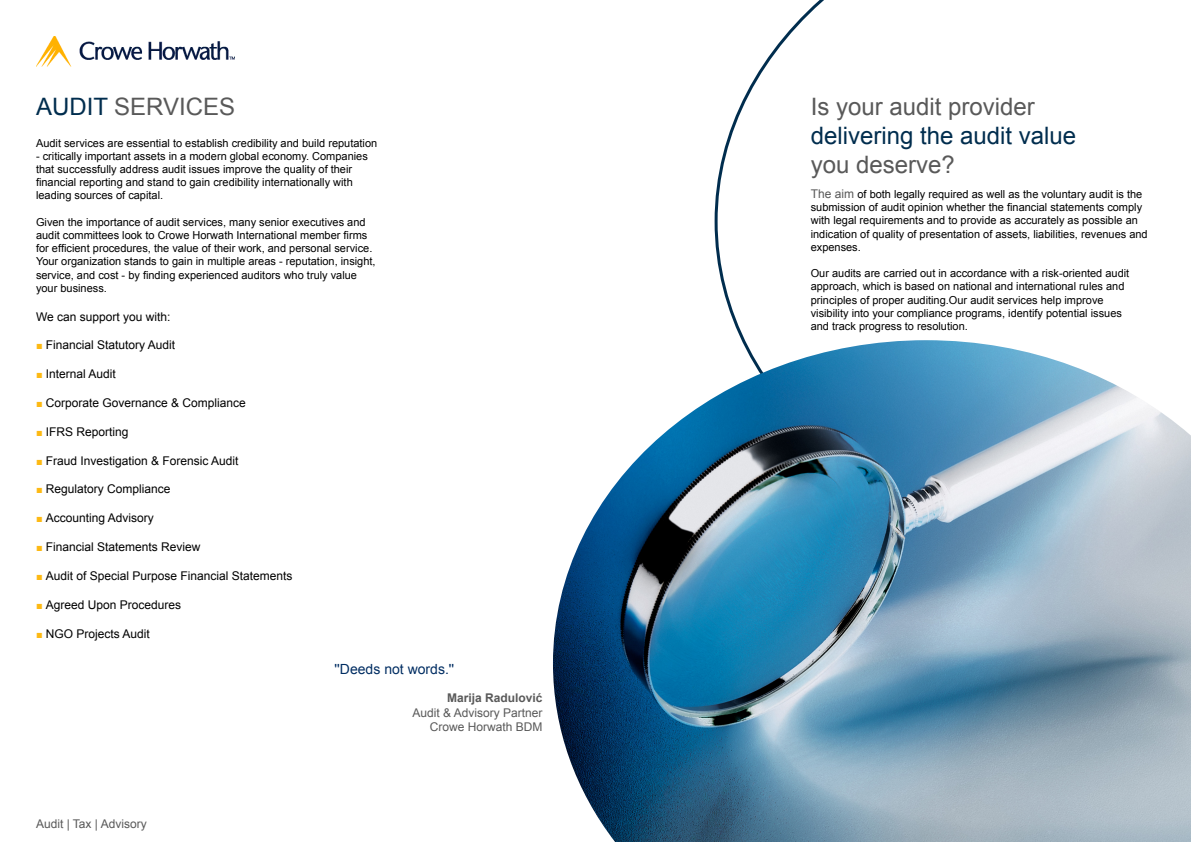
<style>
.page{position:relative;width:1191px;height:842px;background:#fff}
.page>*{position:absolute;margin:0;border:0;box-sizing:border-box;transform-origin:0 0}
.t1{font:24px "Arial";color:#595959}
.t2{font:24px "Arial";color:#002d4e}
.t3{font:14px "Arial";color:#002d62}
.t4{font:12px "Arial";color:#000}
.t5{font:12px/14.4px "Arial";color:#595959;text-align:right}
.t6{font:700 12px "Arial";color:#595959}
.t7{font:11px/13.2px "Arial";color:#000}
.s1{color:#002d4e}
.s2{font-size:11px;color:#fdb913}
.s3{font-size:12px;color:#595959}
</style>
<div class="page">
<svg style="left:714px;top:0;width:110px;height:340px"></svg>
<img style="left:553px;top:340px;width:638px;height:502px">
<img style="left:36px;top:36px;width:198px;height:31px">
<h1 class="t1" style="left:36px;top:91px;width:201px"><span class="s1">AUDIT</span> SERVICES</h1>
<p class="t7" style="left:36px;top:136px;width:343px">Audit services are essential to establish credibility and build reputation</p>
<p class="t7" style="left:36px;top:149px;width:333px">- critically important assets in a modern global economy. Companies that successfully address audit issues improve the quality of their financial reporting and stand to gain credibility internationally with leading sources of capital.</p>
<p class="t7" style="left:36px;top:215px;width:341px">Given the importance of audit services, many senior executives and audit committees look to Crowe Horwath International member firms for efficient procedures, the value of their work, and personal service.<br>Your organization stands to gain in multiple areas - reputation, insight, service, and cost - by finding experienced auditors who truly value your business.</p>
<p class="t4" style="left:36px;top:309px;width:136px">We can support you with:</p>
<p class="t4" style="left:36px;top:337px;width:141px"><span class="s2">■</span> Financial Statutory Audit</p>
<p class="t4" style="left:36px;top:366px;width:81px"><span class="s2">■</span> Internal Audit</p>
<p class="t4" style="left:36px;top:395px;width:211px"><span class="s2">■</span> Corporate Governance &amp; Compliance</p>
<p class="t4" style="left:36px;top:424px;width:94px"><span class="s2">■</span> IFRS Reporting</p>
<p class="t4" style="left:36px;top:453px;width:204px"><span class="s2">■</span> Fraud Investigation &amp; Forensic Audit</p>
<p class="t4" style="left:36px;top:481px;width:136px"><span class="s2">■</span> Regulatory Compliance</p>
<p class="t4" style="left:36px;top:510px;width:119px"><span class="s2">■</span> Accounting Advisory</p>
<p class="t4" style="left:36px;top:539px;width:166px"><span class="s2">■</span> Financial Statements Review</p>
<p class="t4" style="left:36px;top:568px;width:258px"><span class="s2">■</span> Audit of Special Purpose Financial Statements</p>
<p class="t4" style="left:36px;top:597px;width:147px"><span class="s2">■</span> Agreed Upon Procedures</p>
<p class="t4" style="left:36px;top:625px;width:115px"><span class="s2">■</span> NGO Projects Audit</p>
<p class="t5" style="left:36px;top:816px;width:112px">Audit | Tax | Advisory</p>
<p class="t3" style="left:334px;top:659px;width:121px">''Deeds not words ''.</p>
<p class="t6" style="left:447px;top:690px;width:97px">Marija Radulović</p>
<p class="t5" style="left:412px;top:705px;width:132px">Audit &amp; Advisory Partner<br>Crowe Horwath BDM</p>
<h1 class="t1" style="left:810px;top:91px;width:226px">Is your audit provider</h1>
<h1 class="t2" style="left:810px;top:120px;width:267px">delivering the audit value</h1>
<h1 class="t1" style="left:810px;top:149px;width:146px">you deserve?</h1>
<p class="t7" style="left:810px;top:188px;width:338px"><span class="s3">The aim</span> of both legally required as well as the voluntary audit is the submission of audit opinion whether the financial statements comply with legal requirements and to provide as accurately as possible an indication of quality of presentation of assets, liabilities, revenues and expenses.</p>
<p class="t7" style="left:810px;top:267px;width:320px">Our audits are carried out in accordance with a risk-oriented audit approach, which is based on national and international rules and principles of proper auditing.Our audit services help improve visibility into your compliance programs, identify potential issues and track progress to resolution.</p>
</div>
